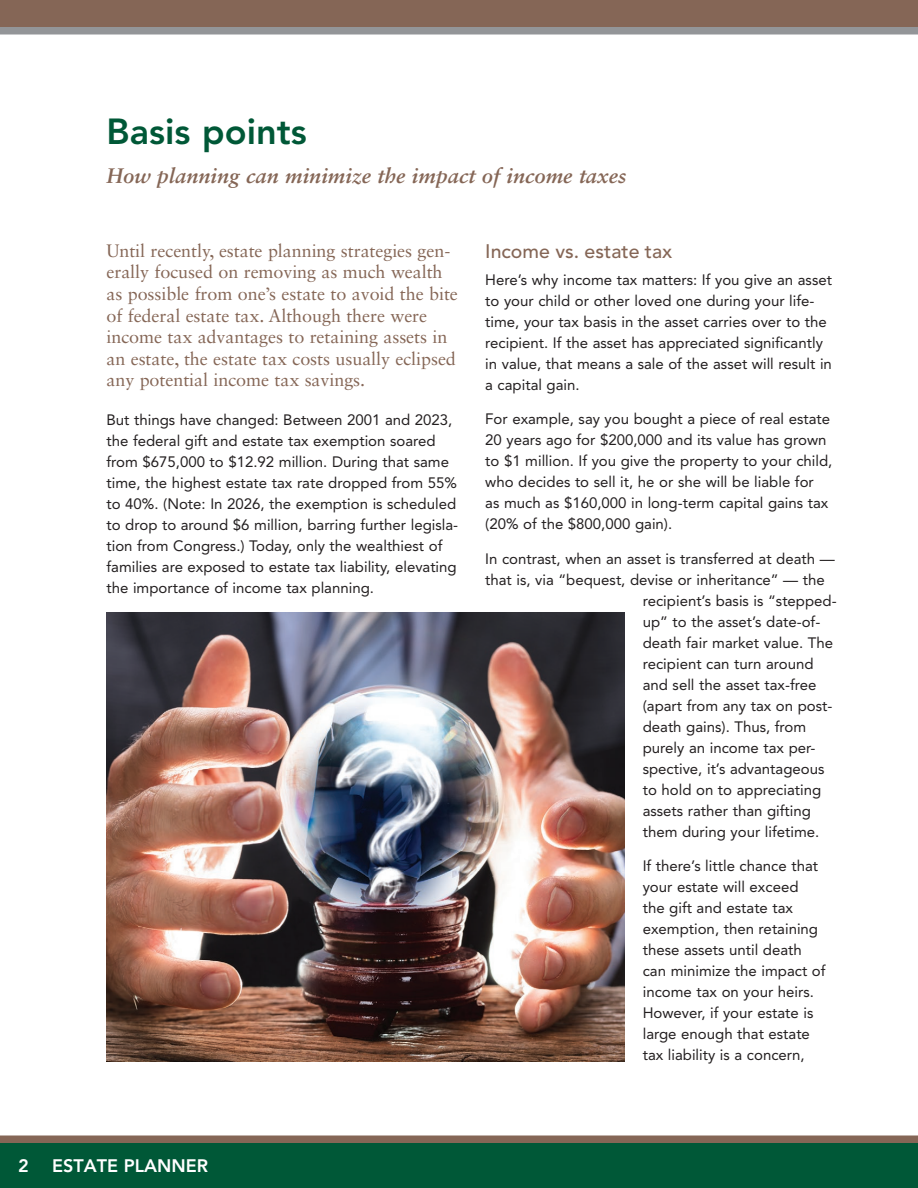
<style>
.page{position:relative;width:918px;height:1188px;background:#fff}
.page>*{position:absolute;margin:0;border:0;box-sizing:border-box;transform-origin:0 0}
.t1{font:800 36px "Avenir LT Std";color:#005837}
.t2{font:italic 700 21px "Sabon LT Std";color:#856656}
.t3{font:500 19.5px "Avenir LT Std";color:#856656}
.t4{font:18px/21.6px "Sabon LT Std";letter-spacing:-.005em;color:#856656}
.t5{font:800 18px "Avenir LT Std";color:#fff}
.t6{font:15px/21px "Avenir LT Std";color:#231f20}
</style>
<div class="page">
<div style="left:0;top:0;width:918px;height:27px;background:#856656"></div>
<div style="left:0;top:27px;width:918px;height:7px;background:#939598"></div>
<div style="left:0;top:1136px;width:918px;height:7px;background:#856656"></div>
<div style="left:0;top:1143px;width:918px;height:45px;background:#005837"></div>
<img style="left:106px;top:612px;width:519px;height:450px">
<h1 class="t1" style="left:106px;top:110px;width:202px">Basis points</h1>
<h2 class="t2" style="left:106px;top:163px;width:521px">How planning can minimize the impact of income taxes</h2>
<p class="t4" style="left:106px;top:240px;width:353px">Until recently, estate planning strategies gen&shy;erally focused on removing as much wealth as possible from one’s estate to avoid the bite of federal estate tax. Although there were income tax advantages to retaining assets in an estate, the estate tax costs usually eclipsed any potential income tax savings.</p>
<p class="t6" style="left:106px;top:410px;width:353px">But things have changed: Between 2001 and 2023, the federal gift and estate tax exemption soared from $675,000 to $12.92 million. During that same time, the highest estate tax rate dropped from 55% to 40%. (Note: In 2026, the exemption is scheduled to drop to around $6 million, barring further legisla&shy;tion from Congress.) Today, only the wealthiest of families are exposed to estate tax liability, elevating the importance of income tax planning.</p>
<h3 class="t3" style="left:485px;top:240px;width:189px">Income vs. estate tax</h3>
<p class="t6" style="left:485px;top:269px;width:348px">Here’s why income tax matters: If you give an asset to your child or other loved one during your life&shy;time, your tax basis in the asset carries over to the recipient. If the asset has appreciated significantly in value, that means a sale of the asset will result in a capital gain.</p>
<p class="t6" style="left:485px;top:409px;width:349px">For example, say you bought a piece of real estate 20 years ago for $200,000 and its value has grown to $1 million. If you give the property to your child, who decides to sell it, he or she will be liable for<br>as much as $160,000 in long-term capital gains tax (20% of the $800,000 gain).</p>
<p class="t6" style="left:485px;top:548px;width:351px">In contrast, when an asset is transferred at death —</p>
<p class="t6" style="left:485px;top:569px;width:341px">that is, via “bequest, devise or inheritance” — the</p>
<p class="t6" style="left:643px;top:590px;width:196px">recipient’s basis is “stepped-</p>
<p class="t6" style="left:643px;top:611px;width:179px">up” to the asset’s date-of-</p>
<p class="t6" style="left:643px;top:632px;width:192px">death fair market value. The</p>
<p class="t6" style="left:643px;top:653px;width:172px">recipient can turn around</p>
<p class="t6" style="left:643px;top:674px;width:175px">and sell the asset tax-free</p>
<p class="t6" style="left:643px;top:695px;width:191px">(apart from any tax on post-</p>
<p class="t6" style="left:643px;top:716px;width:165px">death gains). Thus, from</p>
<p class="t6" style="left:643px;top:737px;width:174px">purely an income tax per-</p>
<p class="t6" style="left:643px;top:758px;width:183px">spective, it’s advantageous</p>
<p class="t6" style="left:643px;top:779px;width:180px">to hold on to appreciating</p>
<p class="t6" style="left:643px;top:800px;width:170px">assets rather than gifting</p>
<p class="t6" style="left:643px;top:821px;width:178px">them during your lifetime.</p>
<p class="t6" style="left:643px;top:856px;width:184px">If there’s little chance that your estate will exceed<br>the gift and estate tax exemption, then retaining these assets until death can minimize the impact of income tax on your heirs.<br>However, if your estate is large enough that estate tax liability is a concern,</p>
<p class="t5" style="left:18px;top:1155px;width:12px">2</p>
<p class="t5" style="left:52px;top:1155px;width:158px">ESTATE PLANNER</p>
</div>
